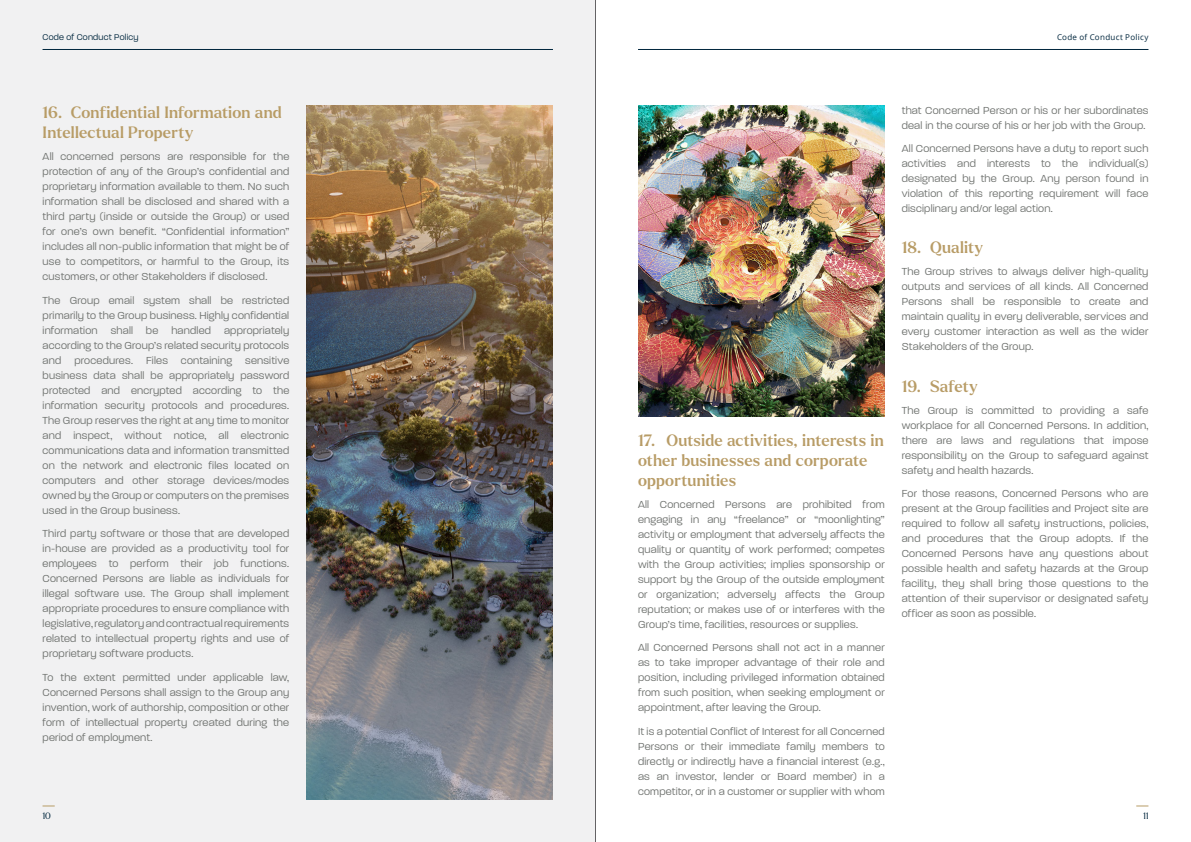
<style>
.page{position:relative;width:1191px;height:842px;background:#fff}
.page>*{position:absolute;margin:0;border:0;box-sizing:border-box;transform-origin:0 0}
.t1{font:500 16px/20px "Larken";letter-spacing:.01em;color:#b89c66}
.t2{font:300 11px/15px "Paralucent";letter-spacing:.02em;color:#707370;text-align:justify}
.t3{font:300 9px "Paralucent";letter-spacing:.03em;color:#00263d}
.t4{font:300 9px "Larken";color:#00263d}
.t5{font:8px "Open Sans";letter-spacing:.035em;color:#00263d}
</style>
<div class="page">
<div style="left:0;top:0;width:595px;height:842px;background:#f1f1f2"></div>
<img style="left:306px;top:105px;width:247px;height:694px">
<img style="left:638px;top:105px;width:246px;height:311px">
<hr style="left:43px;top:49px;width:510px;height:1px;background:#00263d">
<hr style="left:638px;top:49px;width:510px;height:1px;background:#00263d">
<svg style="left:43px;top:806px;width:12px;height:1px"></svg>
<svg style="left:1136px;top:806px;width:12px;height:1px"></svg>
<hr style="left:595px;top:0;width:1px;height:842px;background:#414042">
<p class="t3" style="left:43px;top:32px;width:97px">Code of Conduct Policy</p>
<p class="t5" style="left:1057px;top:31px;width:93px">Code of Conduct Policy</p>
<h1 class="t1" style="left:43px;top:102px;width:241px">16. Confidential Information and<br>Intellectual Property</h1>
<p class="t2" style="left:43px;top:149px;width:248px">All concerned persons are responsible for the protection of any of the Group’s confidential and proprietary information available to them. No such information shall be disclosed and shared with a third party (inside or outside the Group) or used for one’s own benefit. “Confidential information” includes all non-public information that might be of use to competitors, or harmful to the Group, its customers, or other Stakeholders if disclosed.</p>
<p class="t2" style="left:43px;top:293px;width:248px">The Group email system shall be restricted primarily to the Group business. Highly confidential information shall be handled appropriately according to the Group’s related security protocols and procedures. Files containing sensitive business data shall be appropriately password protected and encrypted according to the information security protocols and procedures.<br>The Group reserves the right at any time to monitor and inspect, without notice, all electronic communications data and information transmitted on the network and electronic files located on computers and other storage devices/modes owned by the Group or computers on the premises used in the Group business.</p>
<p class="t2" style="left:43px;top:526px;width:248px">Third party software or those that are developed in-house are provided as a productivity tool for employees to perform their job functions.<br>Concerned Persons are liable as individuals for illegal software use. The Group shall implement appropriate procedures to ensure compliance with legislative, regulatory and contractual requirements related to intellectual property rights and use of proprietary software products.</p>
<p class="t2" style="left:43px;top:670px;width:248px">To the extent permitted under applicable law, Concerned Persons shall assign to the Group any invention, work of authorship, composition or other form of intellectual property created during the period of employment.</p>
<h1 class="t1" style="left:638px;top:430px;width:247px">17. Outside activities, interests in other businesses and corporate opportunities</h1>
<p class="t2" style="left:638px;top:497px;width:248px">All Concerned Persons are prohibited from engaging in any “freelance” or “moonlighting” activity or employment that adversely affects the quality or quantity of work performed; competes with the Group activities; implies sponsorship or support by the Group of the outside employment or organization; adversely affects the Group reputation; or makes use of or interferes with the Group’s time, facilities, resources or supplies.</p>
<p class="t2" style="left:638px;top:640px;width:248px">All Concerned Persons shall not act in a manner as to take improper advantage of their role and position, including privileged information obtained from such position, when seeking employment or appointment, after leaving the Group.</p>
<p class="t2" style="left:638px;top:724px;width:248px">It is a potential Conflict of Interest for all Concerned Persons or their immediate family members to directly or indirectly have a financial interest (e.g., as an investor, lender or Board member) in a competitor, or in a customer or supplier with whom</p>
<p class="t2" style="left:901px;top:103px;width:248px">that Concerned Person or his or her subordinates deal in the course of his or her job with the Group.</p>
<p class="t2" style="left:901px;top:141px;width:248px">All Concerned Persons have a duty to report such activities and interests to the individual(s) designated by the Group. Any person found in violation of this reporting requirement will face disciplinary and/or legal action.</p>
<h1 class="t1" style="left:901px;top:238px;width:83px">18. Quality</h1>
<p class="t2" style="left:901px;top:264px;width:248px">The Group strives to always deliver high-quality outputs and services of all kinds. All Concerned Persons shall be responsible to create and maintain quality in every deliverable, services and every customer interaction as well as the wider Stakeholders of the Group.</p>
<h1 class="t1" style="left:901px;top:376px;width:77px">19. Safety</h1>
<p class="t2" style="left:901px;top:403px;width:248px">The Group is committed to providing a safe workplace for all Concerned Persons. In addition, there are laws and regulations that impose responsibility on the Group to safeguard against safety and health hazards.</p>
<p class="t2" style="left:901px;top:486px;width:248px">For those reasons, Concerned Persons who are present at the Group facilities and Project site are required to follow all safety instructions, policies, and procedures that the Group adopts. If the Concerned Persons have any questions about possible health and safety hazards at the Group facility, they shall bring those questions to the attention of their supervisor or designated safety officer as soon as possible.</p>
<p class="t4" style="left:43px;top:809px;width:10px">10</p>
<p class="t4" style="left:1143px;top:809px;width:7px">11</p>
</div>
